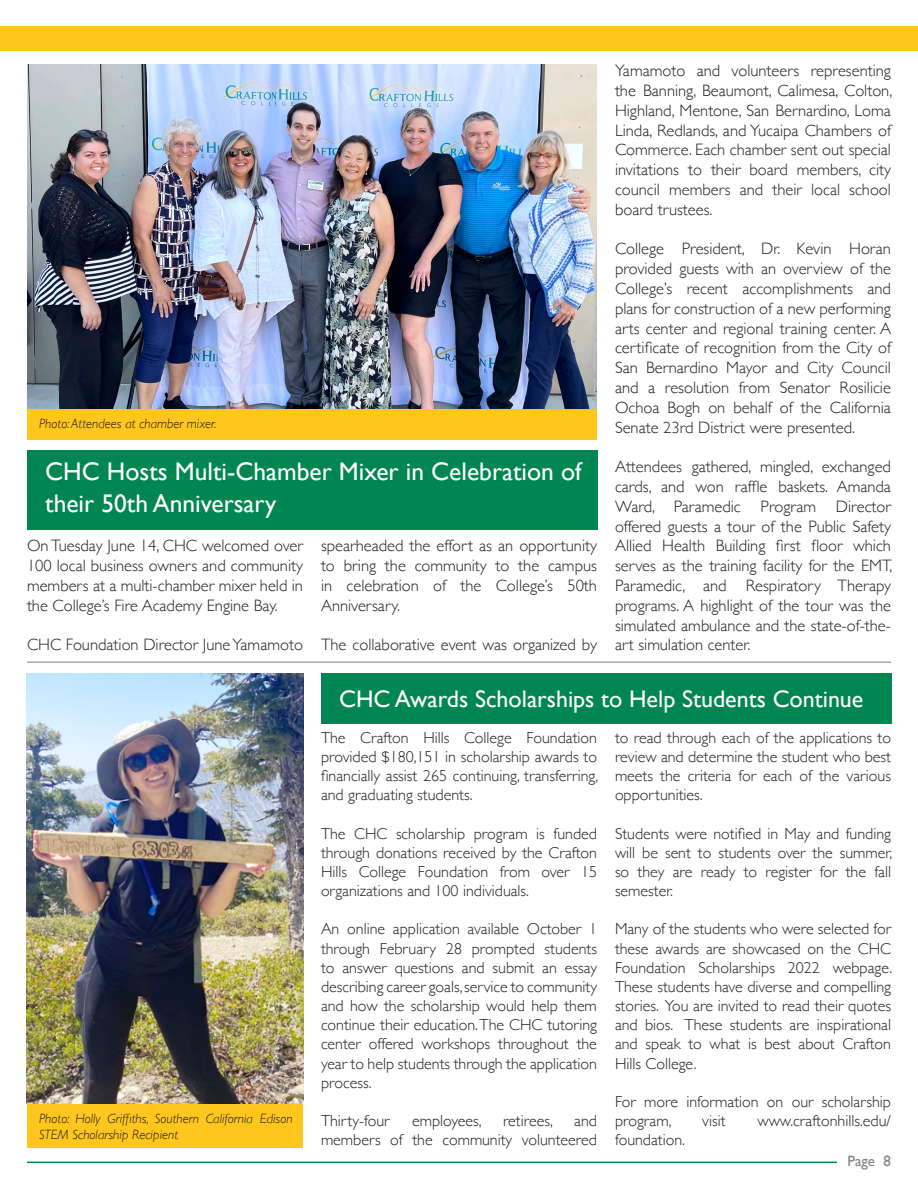
<style>
.page{position:relative;width:918px;height:1188px;background:#fff}
.page>*{position:absolute;margin:0;border:0;box-sizing:border-box;transform-origin:0 0}
.t1{font:25.5px/31.5px "Gill Sans";color:#fff}
.t2{font:24px "Gill Sans";color:#fff}
.t3{font:300 16.5px/19.8px "Gill Sans";color:#231f20;text-align:justify}
.t4{font:300 15.9px/19.2px "Gill Sans";color:#231f20;text-align:justify}
.t5{font:15px "Gill Sans";color:#808285}
.t6{font:italic 300 13.5px/16.2px "Gill Sans";color:#231f20}
</style>
<div class="page">
<img style="left:27px;top:65px;width:570px;height:344px">
<hr style="left:27px;top:662px;width:864px;height:1px;background:#808285">
<div style="left:0;top:27px;width:918px;height:24px;background:#ffc61e"></div>
<hr style="left:27px;top:1162px;width:810px;height:1px;background:#008751">
<div style="left:27px;top:409px;width:570px;height:31px;background:#ffc61e"></div>
<div style="left:27px;top:1104px;width:276px;height:44px;background:#ffc61e"></div>
<img style="left:27px;top:673px;width:276px;height:431px">
<div style="left:27px;top:450px;width:570px;height:79px;background:#008751"></div>
<div style="left:321px;top:673px;width:570px;height:51px;background:#008751"></div>
<p class="t6" style="left:39px;top:415px;width:179px">Photo: Attendees at chamber mixer.</p>
<p class="t1" style="left:45px;top:456px;width:538px">CHC Hosts Multi-Chamber Mixer in Celebration of their 50th Anniversary</p>
<p class="t3" style="left:27px;top:535px;width:278px">On Tuesday June 14, CHC welcomed over 100 local business owners and community members at a multi-chamber mixer held in the College’s Fire Academy Engine Bay.</p>
<p class="t3" style="left:27px;top:634px;width:278px">CHC Foundation Director June Yamamoto</p>
<p class="t3" style="left:321px;top:535px;width:278px">spearheaded the effort as an opportunity to bring the community to the campus in celebration of the College’s 50th Anniversary.</p>
<p class="t3" style="left:321px;top:634px;width:278px">The collaborative event was organized by</p>
<p class="t3" style="left:615px;top:60px;width:279px">Yamamoto and volunteers representing the Banning, Beaumont, Calimesa, Colton, Highland, Mentone, San Bernardino, Loma Linda, Redlands, and Yucaipa Chambers of Commerce. Each chamber sent out special invitations to their board members, city council members and their local school board trustees.</p>
<p class="t3" style="left:615px;top:238px;width:278px">College President, Dr. Kevin Horan provided guests with an overview of the College’s recent accomplishments and plans for construction of a new performing arts center and regional training center. A certificate of recognition from the City of San Bernardino Mayor and City Council and a resolution from Senator Rosilicie Ochoa Bogh on behalf of the California Senate 23rd District were presented.</p>
<p class="t3" style="left:615px;top:456px;width:279px">Attendees gathered, mingled, exchanged cards, and won raffle baskets. Amanda Ward, Paramedic Program Director offered guests a tour of the Public Safety Allied Health Building first floor which serves as the training facility for the EMT, Paramedic, and Respiratory Therapy programs. A highlight of the tour was the simulated ambulance and the state-of-the&shy;art simulation center.</p>
<p class="t6" style="left:39px;top:1110px;width:255px">Photo: Holly Griffiths, Southern California Edison<br>STEM Scholarship Recipient</p>
<p class="t2" style="left:339px;top:685px;width:526px">CHC Awards Scholarships to Help Students Continue</p>
<p class="t4" style="left:321px;top:727px;width:279px">The Crafton Hills College Foundation provided $180,151 in scholarship awards to financially assist 265 continuing, transferring, and graduating students.</p>
<p class="t4" style="left:321px;top:823px;width:278px">The CHC scholarship program is funded through donations received by the Crafton Hills College Foundation from over 15 organizations and 100 individuals.</p>
<p class="t4" style="left:321px;top:919px;width:278px">An online application available October 1 through February 28 prompted students to answer questions and submit an essay describing career goals, service to community and how the scholarship would help them continue their education. The CHC tutoring center offered workshops throughout the year to help students through the application process.</p>
<p class="t4" style="left:321px;top:1111px;width:70px">Thirty-four</p>
<p class="t4" style="left:412px;top:1111px;width:71px">employees,</p>
<p class="t4" style="left:503px;top:1111px;width:51px">retirees,</p>
<p class="t4" style="left:321px;top:1111px;width:278px;text-align:right">and<br>members of the community volunteered</p>
<p class="t4" style="left:615px;top:727px;width:278px">to read through each of the applications to review and determine the student who best meets the criteria for each of the various opportunities.</p>
<p class="t4" style="left:615px;top:823px;width:279px">Students were notified in May and funding will be sent to students over the summer, so they are ready to register for the fall semester.</p>
<p class="t4" style="left:615px;top:919px;width:279px">Many of the students who were selected for these awards are showcased on the CHC Foundation Scholarships 2022 webpage.<br>These students have diverse and compelling stories. You are invited to read their quotes and bios. These students are inspirational and speak to what is best about Crafton Hills College.</p>
<p class="t4" style="left:615px;top:1091px;width:277px">For more information on our scholarship program,</p>
<p class="t4" style="left:702px;top:1111px;width:25px">visit</p>
<p class="t4" style="left:757px;top:1111px;width:135px">www.craftonhills.edu/</p>
<p class="t4" style="left:615px;top:1130px;width:72px">foundation.</p>
<p class="t5" style="left:848px;top:1152px;width:45px">Page 8</p>
</div>
